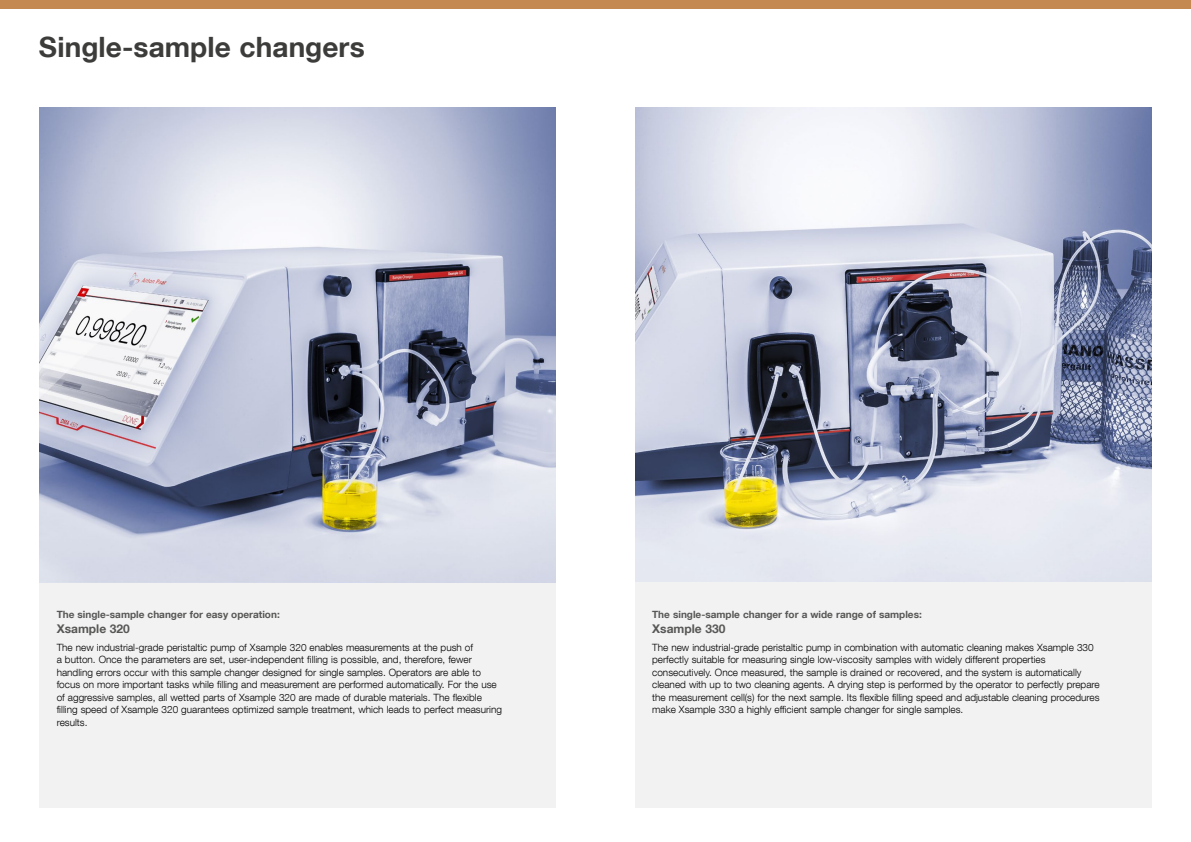
<style>
.page{position:relative;width:1191px;height:842px;background:#fff}
.page>*{position:absolute;margin:0;border:0;box-sizing:border-box;transform-origin:0 0}
.t1{font:700 28px "Helvetica Neue LT Com";letter-spacing:.005em;color:#3c3c3b}
.t2{font:700 12px "Helvetica Neue LT Com";color:#575756}
.t3{font:300 10px/12.5px "Helvetica Neue LT Com";color:#000}
.t4{font:700 10px "Helvetica Neue LT Com";color:#575756}
</style>
<div class="page">
<img style="left:635px;top:108px;width:516px;height:475px">
<div style="left:635px;top:583px;width:516px;height:225px;background:#f2f2f2"></div>
<div style="left:40px;top:583px;width:516px;height:225px;background:#f2f2f2"></div>
<div style="left:0;top:0;width:595px;height:9px;background:#c38950"></div>
<div style="left:595px;top:0;width:596px;height:9px;background:#c38950"></div>
<img style="left:40px;top:108px;width:516px;height:475px">
<h1 class="t1" style="left:39px;top:29px;width:327px">Single-sample changers</h1>
<p class="t4" style="left:57px;top:608px;width:225px">The single-sample changer for easy operation:</p>
<p class="t2" style="left:57px;top:621px;width:75px">Xsample 320</p>
<p class="t3" style="left:57px;top:641px;width:447px">The new industrial-grade peristaltic pump of Xsample 320 enables measurements at the push of<br>a button. Once the parameters are set, user-independent filling is possible, and, therefore, fewer handling errors occur with this sample changer designed for single samples. Operators are able to focus on more important tasks while filling and measurement are performed automatically. For the use of aggressive samples, all wetted parts of Xsample 320 are made of durable materials. The flexible filling speed of Xsample 320 guarantees optimized sample treatment, which leads to perfect measuring results.</p>
<p class="t4" style="left:652px;top:608px;width:271px">The single-sample changer for a wide range of samples:</p>
<p class="t2" style="left:652px;top:621px;width:75px">Xsample 330</p>
<p class="t3" style="left:652px;top:641px;width:449px">The new industrial-grade peristaltic pump in combination with automatic cleaning makes Xsample 330 perfectly suitable for measuring single low-viscosity samples with widely different properties consecutively. Once measured, the sample is drained or recovered, and the system is automatically cleaned with up to two cleaning agents. A drying step is performed by the operator to perfectly prepare the measurement cell(s) for the next sample. Its flexible filling speed and adjustable cleaning procedures make Xsample 330 a highly efficient sample changer for single samples.</p>
</div>
